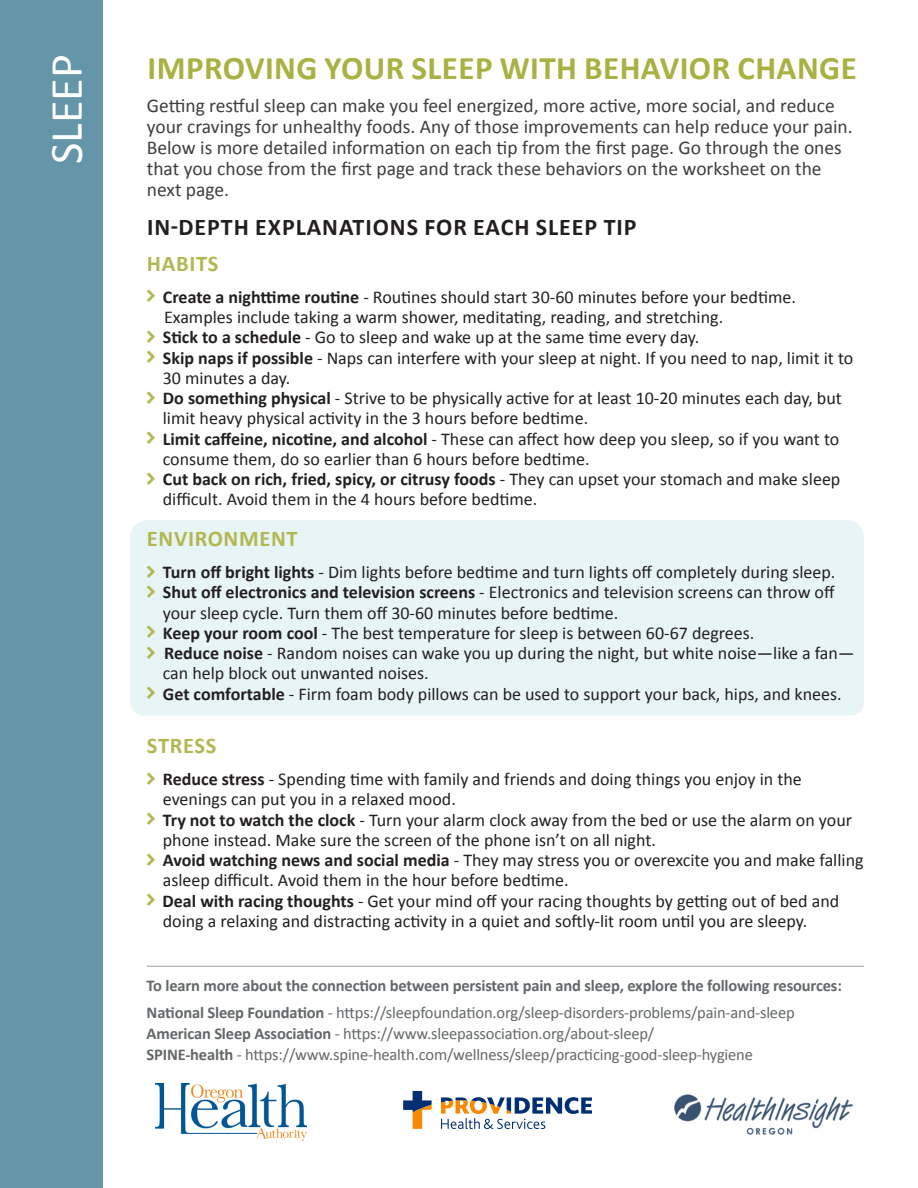
<style>
.page{position:relative;width:918px;height:1188px;background:#fff}
.page>*{position:absolute;margin:0;border:0;box-sizing:border-box;transform-origin:0 0}
.t1{font:46.5px "Calibri";color:#fff}
.t2{font:700 33px "Calibri";letter-spacing:.015em;color:#a8b141}
.t3{font:700 24px "Calibri";letter-spacing:.04em;color:#231f20}
.t4{font:700 22.5px "Calibri";letter-spacing:.03em;color:#b2b851}
.t5{font:19.5px/21px "Calibri";color:#3e3e3f}
.t6{font:18px/20.2px "Calibri";color:#231f20}
.t7{font:16.5px "Calibri";letter-spacing:-.01em;color:#64686a}
.t8{font:700 16.5px "Calibri";letter-spacing:-.01em;color:#64686a}
.s1{font-weight:700}
</style>
<div class="page">
<div style="left:130px;top:520px;width:734px;height:196px;background:#e8f5f7"></div>
<img style="left:674px;top:1094px;width:179px;height:41px">
<hr style="left:147px;top:966px;width:717px;height:1px;background:#9c9c9d">
<img style="left:155px;top:1083px;width:152px;height:57px">
<svg style="left:403px;top:1091px;width:189px;height:38px"></svg>
<div style="left:0;top:0;width:102px;height:1188px;background:#6595a9"></div>
<svg style="left:147px;top:565px;width:8px;height:12px"></svg>
<svg style="left:147px;top:585px;width:8px;height:13px"></svg>
<svg style="left:147px;top:626px;width:8px;height:12px"></svg>
<svg style="left:147px;top:646px;width:8px;height:12px"></svg>
<svg style="left:147px;top:687px;width:8px;height:12px"></svg>
<p class="t1" style="left:38px;top:164px;width:112px;rotate:-90deg">SLEEP</p>
<p class="t2" style="left:148px;top:47px;width:711px">IMPROVING YOUR SLEEP WITH BEHAVIOR CHANGE</p>
<p class="t5" style="left:147px;top:94px;width:707px">Getting restful sleep can make you feel energized, more active, more social, and reduce your cravings for unhealthy foods. Any of those improvements can help reduce your pain.<br>Below is more detailed information on each tip from the first page. Go through the ones that you chose from the first page and track these behaviors on the worksheet on the next page.</p>
<p class="t3" style="left:147px;top:212px;width:491px">IN-DEPTH EXPLANATIONS FOR EACH SLEEP TIP</p>
<p class="t4" style="left:147px;top:249px;width:73px">HABITS</p>
<p class="t6" style="left:163px;top:286px;width:634px"><span class="s1">Create a nighttime routine</span> - Routines should start 30-60 minutes before your bedtime.<br>Examples include taking a warm shower, meditating, reading, and stretching.</p>
<p class="t6" style="left:163px;top:326px;width:538px"><span class="s1">Stick to a schedule</span> - Go to sleep and wake up at the same time every day.</p>
<p class="t6" style="left:163px;top:347px;width:692px"><span class="s1">Skip naps if possible</span> - Naps can interfere with your sleep at night. If you need to nap, limit it to<br>30 minutes a day.</p>
<p class="t6" style="left:163px;top:387px;width:681px"><span class="s1">Do something physical</span> - Strive to be physically active for at least 10-20 minutes each day, but limit heavy physical activity in the 3 hours before bedtime.</p>
<p class="t6" style="left:163px;top:428px;width:678px"><span class="s1">Limit caffeine, nicotine, and alcohol</span> - These can affect how deep you sleep, so if you want to consume them, do so earlier than 6 hours before bedtime.</p>
<p class="t6" style="left:163px;top:468px;width:679px"><span class="s1">Cut back on rich, fried, spicy, or citrusy foods</span> - They can upset your stomach and make sleep difficult. Avoid them in the 4 hours before bedtime.</p>
<p class="t4" style="left:147px;top:525px;width:152px">ENVIRONMENT</p>
<p class="t6" style="left:163px;top:561px;width:674px"><span class="s1">Turn off bright lights</span> - Dim lights before bedtime and turn lights off completely during sleep.</p>
<p class="t6" style="left:163px;top:581px;width:673px"><span class="s1">Shut off electronics and television screens</span> - Electronics and television screens can throw off your sleep cycle. Turn them off 30-60 minutes before bedtime.</p>
<p class="t6" style="left:163px;top:622px;width:593px"><span class="s1">Keep your room cool</span> - The best temperature for sleep is between 60-67 degrees.</p>
<p class="t6" style="left:163px;top:642px;width:693px"><span class="s1">Reduce noise</span> - Random noises can wake you up during the night, but white noise—like a fan— can help block out unwanted noises.</p>
<p class="t6" style="left:163px;top:683px;width:680px"><span class="s1">Get comfortable</span> - Firm foam body pillows can be used to support your back, hips, and knees.</p>
<p class="t4" style="left:147px;top:732px;width:71px">STRESS</p>
<p class="t6" style="left:163px;top:768px;width:641px"><span class="s1">Reduce stress</span> - Spending time with family and friends and doing things you enjoy in the evenings can put you in a relaxed mood.</p>
<p class="t6" style="left:163px;top:809px;width:691px"><span class="s1">Try not to watch the clock</span> - Turn your alarm clock away from the bed or use the alarm on your phone instead. Make sure the screen of the phone isn’t on all night.</p>
<p class="t6" style="left:163px;top:849px;width:702px"><span class="s1">Avoid watching news and social media</span> - They may stress you or overexcite you and make falling asleep difficult. Avoid them in the hour before bedtime.</p>
<p class="t6" style="left:163px;top:890px;width:678px"><span class="s1">Deal with racing thoughts</span> - Get your mind off your racing thoughts by getting out of bed and doing a relaxing and distracting activity in a quiet and softly-lit room until you are sleepy.</p>
<p class="t8" style="left:147px;top:975px;width:697px">To learn more about the connection between persistent pain and sleep, explore the following resources:</p>
<p class="t7" style="left:147px;top:1002px;width:650px"><span class="s1">National Sleep Foundation</span> - https://sleepfoundation.org/sleep-disorders-problems/pain-and-sleep</p>
<p class="t7" style="left:147px;top:1023px;width:509px"><span class="s1">American Sleep Association</span> - https://www.sleepassociation.org/about-sleep/</p>
<p class="t7" style="left:147px;top:1044px;width:608px"><span class="s1">SPINE-health</span> - https://www.spine-health.com/wellness/sleep/practicing-good-sleep-hygiene</p>
</div>
